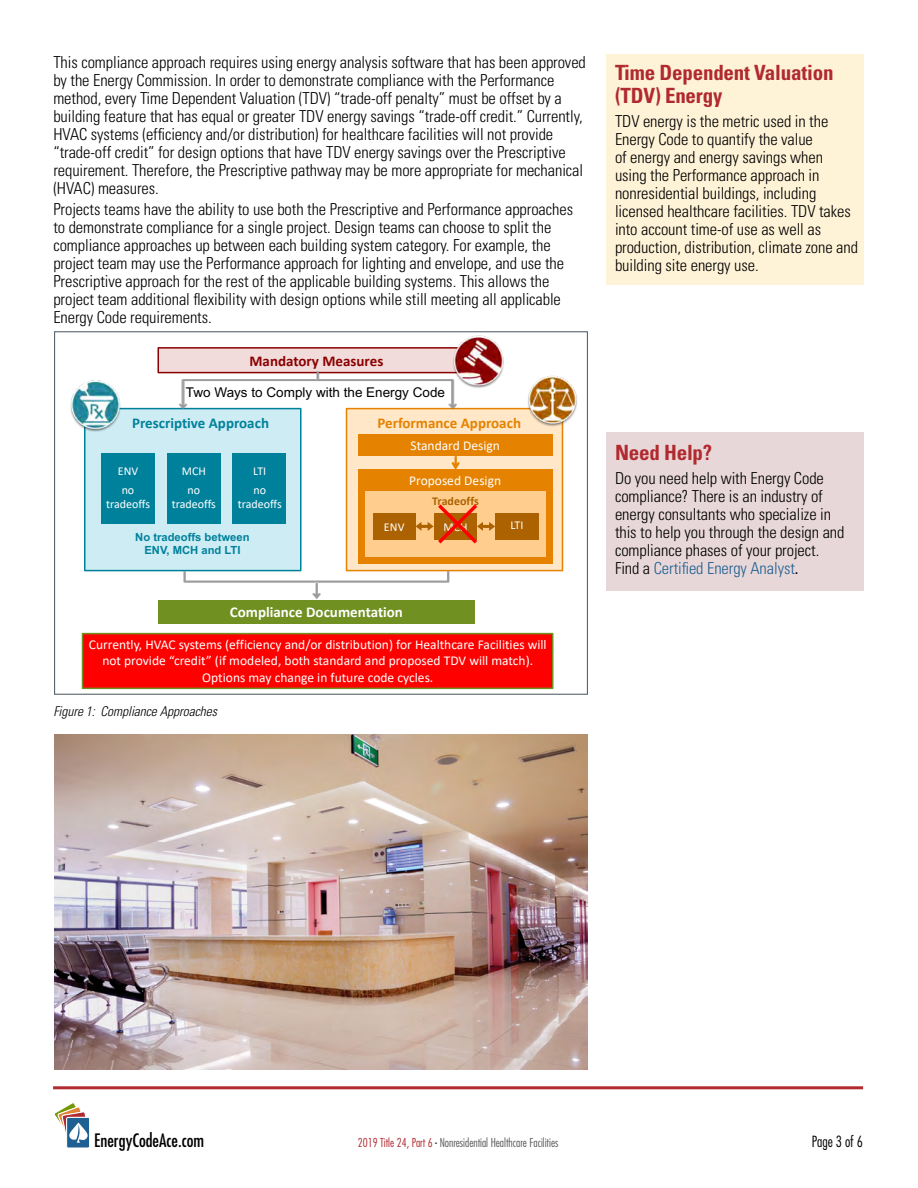
<style>
.page{position:relative;width:918px;height:1188px;background:#fff}
.page>*{position:absolute;margin:0;border:0;box-sizing:border-box;transform-origin:0 0}
.t1{font:700 condensed 21px/22.5px "Univers";letter-spacing:-.01em;color:#b02a2f}
.t2{font:condensed 18px "Futura";color:#000}
.t3{font:300 condensed 16.5px/18px "Univers";letter-spacing:-.005em;color:#000}
.t4{font:700 15px "Calibri";color:#fff}
.t5{font:700 15px "Calibri";color:#00819b}
.t6{font:700 15px "Calibri";color:#e58200}
.t7{font:700 15px "Calibri";color:#8b0000}
.t8{font:300 condensed 15px "Futura";color:#000}
.t9{font:13.5px/16.2px "Calibri";color:#fff;text-align:center}
.t10{font:13.5px "Arial";color:#000}
.t11{font:italic 300 condensed 13.5px "Univers";letter-spacing:-.005em;color:#000}
.t12{font:300 condensed 12px "Futura";color:#595959}
.t13{font:12px/18.8px "Calibri";color:#fff;text-align:center}
.t14{font:700 12px "Calibri";letter-spacing:-.005em;color:#ac6200}
.t15{font:700 11.25px/13.5px "Arial";color:#00819b;text-align:center}
.s1{color:#1f6092}
.s2{font-weight:400}
.s3{color:#b02a2f}
.s4{color:#000}
</style>
<div class="page">
<div style="left:606px;top:432px;width:258px;height:159px;background:#e8d7d8"></div>
<hr style="left:53px;top:1086px;width:810px;height:3px;background:#b02a2f">
<div style="left:66px;top:1117px;width:24px;height:31px;border:1px solid #fff;border-radius:2px"></div>
<svg style="left:54px;top:1102px;width:34px;height:46px"></svg>
<div style="left:54px;top:331px;width:534px;height:364px;background:#fff;border:1px solid #596670"></div>
<div style="left:85px;top:409px;width:216px;height:162px;background:#cdecf3"></div>
<div style="left:84px;top:408px;width:218px;height:163px;border:2px solid #00819b"></div>
<div style="left:346px;top:409px;width:216px;height:162px;background:#ffe7c7"></div>
<div style="left:346px;top:408px;width:217px;height:163px;border:2px solid #e58200"></div>
<div style="left:101px;top:453px;width:54px;height:70px;background:#00819b"></div>
<div style="left:167px;top:453px;width:54px;height:70px;background:#00819b"></div>
<div style="left:232px;top:453px;width:54px;height:70px;background:#00819b"></div>
<div style="left:358px;top:434px;width:195px;height:22px;background:#e58200"></div>
<div style="left:358px;top:469px;width:195px;height:95px;background:#e58200"></div>
<svg style="left:452px;top:456px;width:8px;height:13px"></svg>
<div style="left:158px;top:600px;width:317px;height:24px;background:#709021"></div>
<div style="left:158px;top:348px;width:317px;height:25px;background:#f2dcdb"></div>
<div style="left:158px;top:347px;width:318px;height:26px;border:2px solid #8b0000"></div>
<div style="left:365px;top:491px;width:181px;height:66px;background:#ffce8f"></div>
<div style="left:82px;top:634px;width:471px;height:54px;background:#f00"></div>
<div style="left:82px;top:633px;width:472px;height:56px;border:2px solid #709021"></div>
<div style="left:373px;top:513px;width:43px;height:27px;background:#ac6200"></div>
<div style="left:495px;top:513px;width:43px;height:27px;background:#ac6200"></div>
<img style="left:184px;top:571px;width:265px;height:29px">
<img style="left:174px;top:372px;width:287px;height:43px">
<img style="left:526px;top:375px;width:51px;height:53px">
<img style="left:70px;top:380px;width:52px;height:53px">
<img style="left:452px;top:335px;width:52px;height:54px">
<div style="left:606px;top:54px;width:258px;height:230px;background:#fff3d7"></div>
<img style="left:54px;top:734px;width:534px;height:335px">
<svg style="left:416px;top:513px;width:79px;height:27px"></svg>
<p class="t3" style="left:53px;top:53px;width:534px">This compliance approach requires using energy analysis software that has been approved by the Energy Commission. In order to demonstrate compliance with the Performance method, every Time Dependent Valuation (TDV) “trade-off penalty” must be offset by a building feature that has equal or greater TDV energy savings “trade-off credit.” Currently, HVAC systems (efficiency and/or distribution) for healthcare facilities will not provide “trade-off credit” for design options that have TDV energy savings over the Prescriptive requirement. Therefore, the Prescriptive pathway may be more appropriate for mechanical (HVAC) measures.</p>
<p class="t3" style="left:53px;top:200px;width:521px">Projects teams have the ability to use both the Prescriptive and Performance approaches to demonstrate compliance for a single project. Design teams can choose to split the compliance approaches up between each building system category. For example, the project team may use the Performance approach for lighting and envelope, and use the Prescriptive approach for the rest of the applicable building systems. This allows the project team additional flexibility with design options while still meeting all applicable Energy Code requirements.</p>
<p class="t7" style="left:250px;top:350px;width:135px">Mandatory Measures</p>
<p class="t10" style="left:186px;top:383px;width:261px">Two Ways to Comply with the Energy Code</p>
<p class="t5" style="left:132px;top:413px;width:138px">Prescriptive Approach</p>
<p class="t13" style="left:118px;top:462px;width:22px">ENV no</p>
<p class="t13" style="left:106px;top:495px;width:46px">tradeoffs</p>
<p class="t13" style="left:182px;top:462px;width:26px">MCH no</p>
<p class="t13" style="left:172px;top:495px;width:46px">tradeoffs</p>
<p class="t13" style="left:253px;top:462px;width:15px;text-align:left">LTI no</p>
<p class="t13" style="left:238px;top:495px;width:46px">tradeoffs</p>
<p class="t15" style="left:135px;top:530px;width:116px">No tradeoffs between<br>ENV, MCH and LTI</p>
<p class="t6" style="left:377px;top:413px;width:145px">Performance Approach</p>
<p class="t9" style="left:411px;top:437px;width:91px">Standard Design</p>
<p class="t9" style="left:409px;top:472px;width:93px">Proposed Design</p>
<p class="t14" style="left:432px;top:493px;width:48px">Tradeoffs</p>
<p class="t13" style="left:384px;top:517px;width:22px">ENV</p>
<p class="t13" style="left:444px;top:517px;width:26px">MCH</p>
<p class="t13" style="left:510px;top:516px;width:15px">LTI</p>
<p class="t4" style="left:230px;top:602px;width:175px">Compliance Documentation</p>
<p class="t9" style="left:89px;top:636px;width:459px">Currently, HVAC systems (efficiency and/or distribution) for Healthcare Facilities will not provide “credit” (if modeled, both standard and proposed TDV will match).<br>Options may change in future code cycles.</p>
<p class="t11" style="left:53px;top:703px;width:165px">Figure 1: Compliance Approaches</p>
<p class="t1" style="left:615px;top:61px;width:220px">Time Dependent Valuation (TDV) Energy</p>
<p class="t3" style="left:615px;top:112px;width:245px">TDV energy is the metric used in the Energy Code to quantify the value<br>of energy and energy savings when using the Performance approach in nonresidential buildings, including licensed healthcare facilities. TDV takes into account time-of use as well as production, distribution, climate zone and building site energy use.</p>
<p class="t1" style="left:615px;top:441px;width:99px">Need Help?</p>
<p class="t3" style="left:615px;top:469px;width:231px">Do you need help with Energy Code compliance? There is an industry of energy consultants who specialize in this to help you through the design and compliance phases of your project.<br>Find a <span class="s1">Certified Energy Analyst</span><span class="s2">.</span></p>
<p class="t2" style="left:94px;top:1129px;width:111px">EnergyCodeAce.com</p>
<p class="t12" style="left:358px;top:1136px;width:202px"><span class="s3">2019 Title 24, Part 6</span> <span class="s4">-</span> Nonresidential Healthcare Facilities</p>
<p class="t8" style="left:812px;top:1133px;width:53px">Page 3 of 6</p>
</div>
